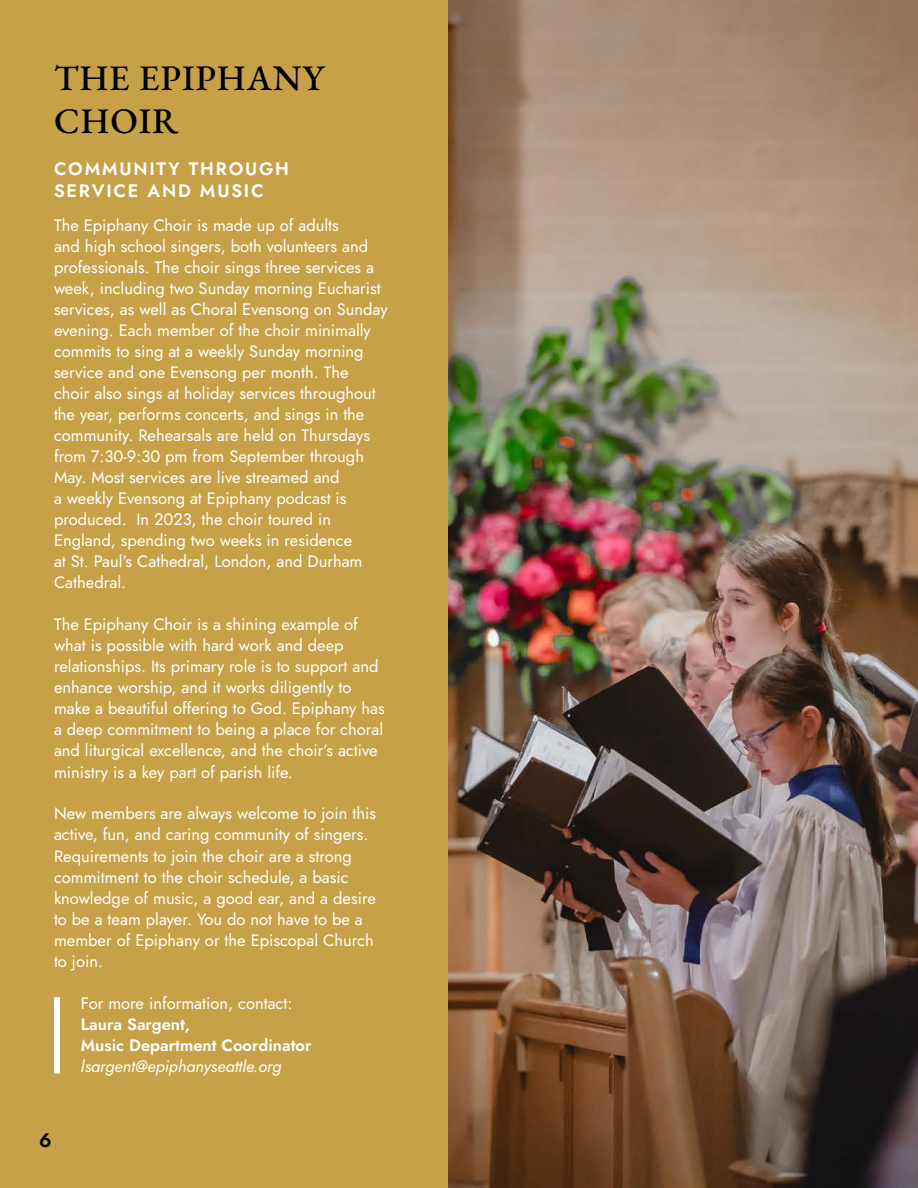
<style>
.page{position:relative;width:918px;height:1188px;background:#fff}
.page>*{position:absolute;margin:0;border:0;box-sizing:border-box;transform-origin:0 0}
.t1{font:36px/43.2px "EB Garamond";letter-spacing:.025em;color:#000}
.t2{font:19.5px "Jost";color:#000}
.t3{font:18px/21.6px "Jost";letter-spacing:.1em;color:#fff}
.t4{font:16.5px/21px "Jost";color:#fff}
.t5{font:italic 16.5px "Jost";color:#fff}
</style>
<div class="page">
<img style="left:447px;top:0;width:471px;height:1188px">
<div style="left:0;top:0;width:447px;height:1188px;background:#c6a148"></div>
<div style="left:54px;top:997px;width:6px;height:77px;background:#fff"></div>
<h1 class="t1" style="left:54px;top:57px;width:272px">THE EPIPHANY<br>CHOIR</h1>
<p class="t3" style="left:54px;top:158px;width:237px">COMMUNITY THROUGH<br>SERVICE AND MUSIC</p>
<p class="t4" style="left:54px;top:215px;width:335px">The Epiphany Choir is made up of adults<br>and high school singers, both volunteers and professionals. The choir sings three services a week, including two Sunday morning Eucharist services, as well as Choral Evensong on Sunday evening. Each member of the choir minimally commits to sing at a weekly Sunday morning service and one Evensong per month. The choir also sings at holiday services throughout the year, performs concerts, and sings in the community. Rehearsals are held on Thursdays from 7:30-9:30 pm from September through May. Most services are live streamed and<br>a weekly Evensong at Epiphany podcast is produced. In 2023, the choir toured in England, spending two weeks in residence<br>at St. Paul’s Cathedral, London, and Durham Cathedral.</p>
<p class="t4" style="left:54px;top:614px;width:332px">The Epiphany Choir is a shining example of what is possible with hard work and deep relationships. Its primary role is to support and enhance worship, and it works diligently to make a beautiful offering to God. Epiphany has a deep commitment to being a place for choral and liturgical excellence, and the choir’s active ministry is a key part of parish life.</p>
<p class="t4" style="left:54px;top:803px;width:324px">New members are always welcome to join this active, fun, and caring community of singers.<br>Requirements to join the choir are a strong commitment to the choir schedule, a basic knowledge of music, a good ear, and a desire to be a team player. You do not have to be a member of Epiphany or the Episcopal Church to join.</p>
<p class="t4" style="left:81px;top:992px;width:232px">For more information, contact:<br>Laura Sargent,<br>Music Department Coordinator</p>
<p class="t5" style="left:81px;top:1055px;width:202px">lsargent@epiphanyseattle.org</p>
<p class="t2" style="left:39px;top:1127px;width:14px">6</p>
</div>
